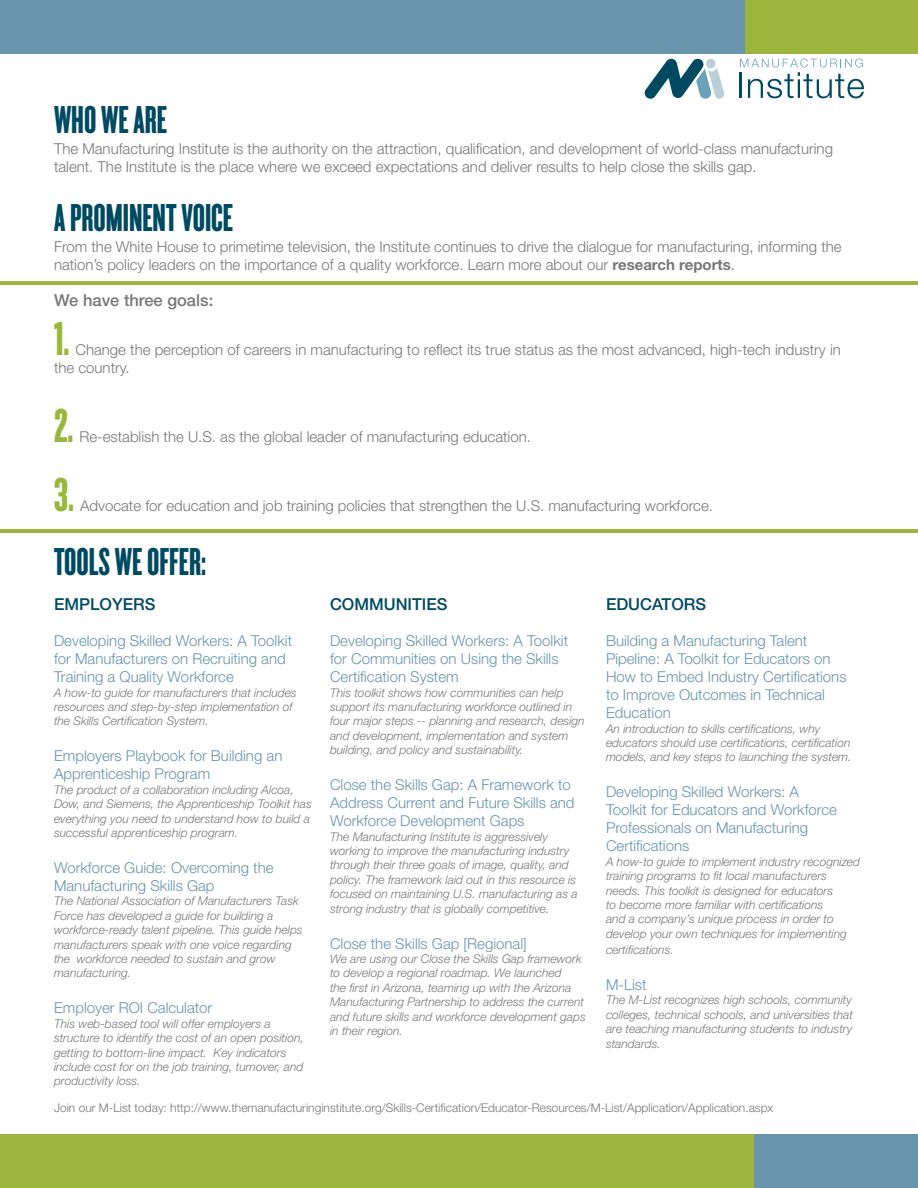
<style>
.page{position:relative;width:918px;height:1188px;background:#fff}
.page>*{position:absolute;margin:0;border:0;box-sizing:border-box;transform-origin:0 0}
.t1{font:49.5px "Cyclone Layers Background";color:#9cb53c}
.t2{font:40.5px "Cyclone Layers Background";color:#004a61}
.t3{font:500 16.5px "Helvetica Neue";color:#004a61}
.t4{font:500 16.5px "Helvetica Neue";color:#757779}
.t5{font:300 15px/18px "Helvetica Neue LT Std";color:#757779}
.t6{font:300 15px/18px "Helvetica Neue";color:#6894ad}
.t7{font:300 15px/18px "Helvetica Neue LT Std";color:#6894ad}
.t8{font:300 15px "Helvetica Neue LT Std";color:#777779}
.t9{font:italic 300 12px/14.4px "Helvetica Neue";color:#757779}
.t10{font:300 12px "Helvetica Neue";color:#757779}
.s1{font-family:"Helvetica Neue";font-weight:700}
.s2{color:#777779}
</style>
<div class="page">
<svg style="left:645px;top:58px;width:80px;height:41px"></svg>
<svg style="left:740px;top:59px;width:124px;height:39px"></svg>
<div style="left:706px;top:59px;width:10px;height:9px;background:#bbcfd9;border-radius:50%"></div>
<div style="left:0;top:1134px;width:760px;height:54px;background:#9cb53c"></div>
<div style="left:754px;top:1134px;width:164px;height:54px;background:#6894ad"></div>
<div style="left:0;top:0;width:751px;height:54px;background:#6894ad"></div>
<div style="left:746px;top:0;width:172px;height:54px;background:#9cb53c"></div>
<hr style="left:0;top:529px;width:918px;height:3px;background:#9cb53c">
<hr style="left:0;top:281px;width:918px;height:4px;background:#9cb53c">
<h2 class="t2" style="left:54px;top:92px;width:114px">WHO WE ARE</h2>
<p class="t5" style="left:54px;top:139px;width:781px">The Manufacturing Institute is the authority on the attraction, qualification, and development of world-class manufacturing talent. The Institute is the place where we exceed expectations and deliver results to help close the skills gap.</p>
<h2 class="t2" style="left:54px;top:190px;width:181px">A prOMINENT VOICE</h2>
<p class="t5" style="left:54px;top:237px;width:789px">From the White House to primetime television, the Institute continues to drive the dialogue for manufacturing, informing the nation’s policy leaders on the importance of a quality workforce. Learn more about our <span class="s1">research reports</span>.</p>
<h3 class="t4" style="left:54px;top:290px;width:161px">We have three goals:</h3>
<h1 class="t1" style="left:54px;top:304px;width:17px">1.</h1>
<p class="t5" style="left:54px;top:340px;width:788px;text-indent:21px">Change the perception of careers in manufacturing to reflect its true status as the most advanced, high-tech industry in the <span class="s2">country.</span></p>
<h1 class="t1" style="left:54px;top:391px;width:21px">2.</h1>
<p class="t8" style="left:79px;top:427px;width:453px">Re-establish the U.S. as the global leader of manufacturing education.</p>
<h1 class="t1" style="left:54px;top:460px;width:22px">3.</h1>
<p class="t8" style="left:80px;top:496px;width:634px">Advocate for education and job training policies that strengthen the U.S. manufacturing workforce.</p>
<h2 class="t2" style="left:54px;top:533px;width:154px">TOOLS WE OFFER:</h2>
<h3 class="t3" style="left:54px;top:594px;width:103px">EMPLOYERS</h3>
<p class="t6" style="left:54px;top:632px;width:240px">Developing Skilled Workers: A Toolkit for Manufacturers on Recruiting and<br>Training a Quality Workforce</p>
<p class="t9" style="left:54px;top:685px;width:244px">A how-to guide for manufacturers that includes resources and step-by-step implementation of the Skills Certification System.</p>
<p class="t6" style="left:54px;top:747px;width:230px">Employers Playbook for Building an<br>Apprenticeship Program</p>
<p class="t9" style="left:54px;top:782px;width:259px">The product of a collaboration including Alcoa, Dow, and Siemens, the Apprenticeship Toolkit has everything you need to understand how to build a successful apprenticeship program.</p>
<p class="t6" style="left:54px;top:858px;width:221px">Workforce Guide: Overcoming the<br>Manufacturing Skills Gap</p>
<p class="t9" style="left:54px;top:894px;width:250px">The National Association of Manufacturers Task Force has developed a guide for building a workforce-ready talent pipeline. This guide helps manufacturers speak with one voice regarding the workforce needed to sustain and grow manufacturing.</p>
<p class="t6" style="left:54px;top:999px;width:160px">Employer ROI Calculator</p>
<p class="t9" style="left:54px;top:1016px;width:251px">This web-based tool will offer employers a structure to identify the cost of an open position, getting to bottom-line impact. Key indicators include cost for on the job training, turnover, and productivity loss.</p>
<h3 class="t3" style="left:330px;top:594px;width:119px">COMMUNITIES</h3>
<p class="t6" style="left:330px;top:632px;width:240px">Developing Skilled Workers: A Toolkit for Communities on Using the Skills<br>Certification System</p>
<p class="t9" style="left:330px;top:685px;width:256px">This toolkit shows how communities can help support its manufacturing workforce outlined in four major steps -- planning and research, design and development, implementation and system building, and policy and sustainability.</p>
<p class="t6" style="left:330px;top:776px;width:246px">Close the Skills Gap: A Framework to<br>Address Current and Future Skills and<br>Workforce Development Gaps</p>
<p class="t9" style="left:330px;top:829px;width:249px">The Manufacturing Institute is aggressively working to improve the manufacturing industry through their three goals of image, quality, and policy. The framework laid out in this resource is focused on maintaining U.S. manufacturing as a strong industry that is globally competitive.</p>
<p class="t6" style="left:330px;top:934px;width:198px">Close the Skills Gap [Regional]</p>
<p class="t9" style="left:330px;top:951px;width:257px">We are using our Close the Skills Gap framework to develop a regional roadmap. We launched<br>the first in Arizona, teaming up with the Arizona Manufacturing Partnership to address the current and future skills and workforce development gaps in their region.</p>
<h3 class="t3" style="left:606px;top:594px;width:102px">EDUCATORS</h3>
<p class="t7" style="left:606px;top:632px;width:242px">Building a Manufacturing Talent<br>Pipeline: A Toolkit for Educators on<br>How to Embed Industry Certifications to Improve Outcomes in Technical<br>Education</p>
<p class="t9" style="left:606px;top:721px;width:247px">An introduction to skills certifications, why educators should use certifications, certification models, and key steps to launching the system.</p>
<p class="t7" style="left:606px;top:783px;width:232px">Developing Skilled Workers: A<br>Toolkit for Educators and Workforce<br>Professionals on Manufacturing<br>Certifications</p>
<p class="t9" style="left:606px;top:854px;width:256px">A how-to guide to implement industry recognized training programs to fit local manufacturers needs. This toolkit is designed for educators<br>to become more familiar with certifications<br>and a company’s unique process in order to develop your own techniques for implementing</p>
<p class="t9" style="left:606px;top:942px;width:69px">certifications.</p>
<p class="t7" style="left:606px;top:975px;width:42px">M-List</p>
<p class="t9" style="left:606px;top:993px;width:248px;text-align:justify">The M-List recognizes high schools, community colleges, technical schools, and universities that are teaching manufacturing students to industry standards.</p>
<p class="t10" style="left:54px;top:1100px;width:721px">Join our M-List today: http://www.themanufacturinginstitute.org/Skills-Certification/Educator-Resources/M-List/Application/Application.aspx</p>
</div>
